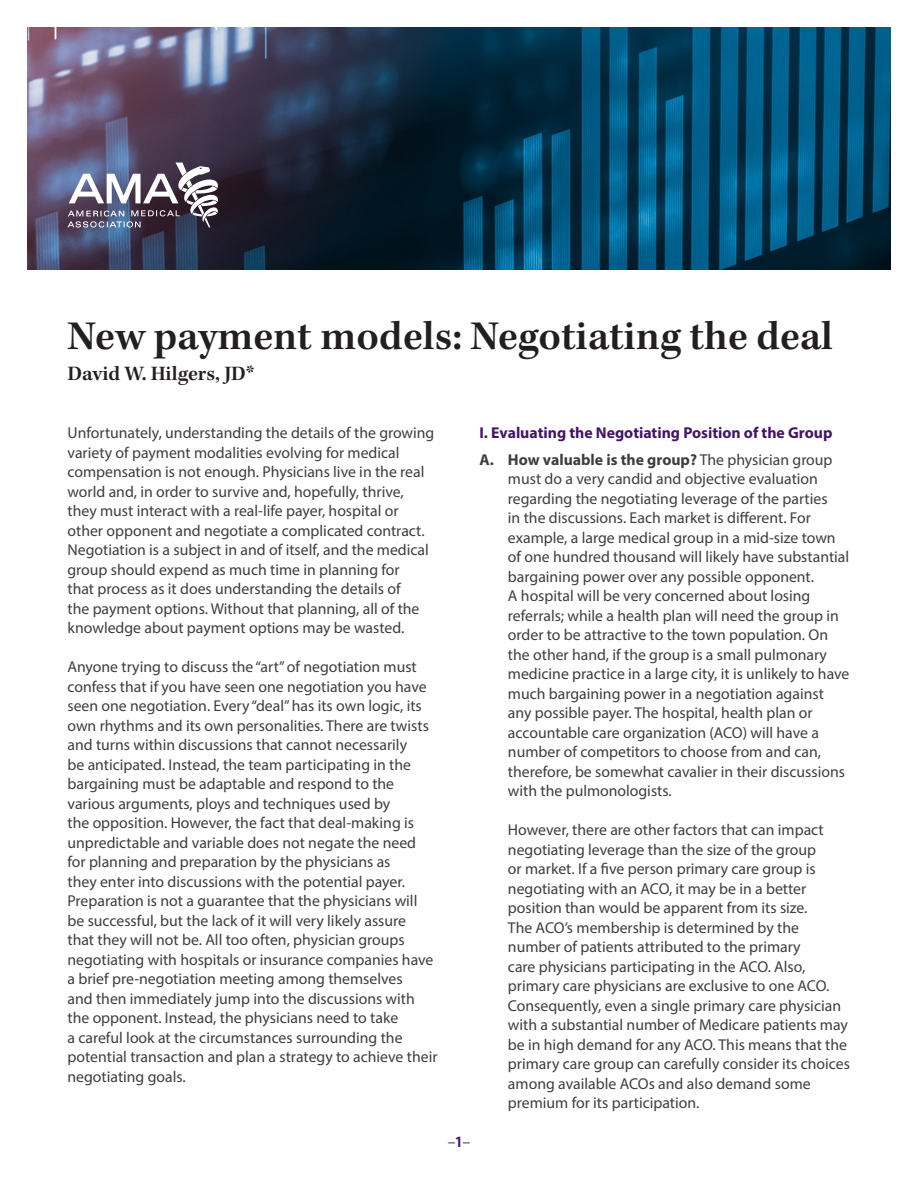
<style>
.page{position:relative;width:918px;height:1188px;background:#fff}
.page>*{position:absolute;margin:0;border:0;box-sizing:border-box;transform-origin:0 0}
.Headline-db{font:600 42px "Kepler Std";color:#231f20}
.Headline-db-2{font:600 21px "Kepler Std";color:#231f20}
.Body{font:15.75px/19.5px "Myriad Pro";color:#3e3e3f}
.Subhead-db{font:700 15.75px "Myriad Pro";color:#44146b}
.t1{font:condensed 15.75px "Myriad Pro";color:#44146b}
.s1{font-weight:700}
</style>
<div class="page">
<img style="left:27px;top:27px;width:864px;height:243px">
<svg style="left:68px;top:163px;width:150px;height:65px"></svg>
<p class="Headline-db" style="left:68px;top:312px;width:767px">New payment models: Negotiating the deal</p>
<p class="Headline-db-2" style="left:68px;top:362px;width:189px">David W. Hilgers, JD*</p>
<p class="Body" style="left:68px;top:423px;width:368px">Unfortunately, understanding the details of the growing variety of payment modalities evolving for medical compensation is not enough. Physicians live in the real world and, in order to survive and, hopefully, thrive, they must interact with a real-life payer, hospital or other opponent and negotiate a complicated contract.<br>Negotiation is a subject in and of itself, and the medical group should expend as much time in planning for<br>that process as it does understanding the details of<br>the payment options. Without that planning, all of the knowledge about payment options may be wasted.</p>
<p class="Body" style="left:68px;top:657px;width:372px">Anyone trying to discuss the “art” of negotiation must confess that if you have seen one negotiation you have seen one negotiation. Every “deal” has its own logic, its own rhythms and its own personalities. There are twists and turns within discussions that cannot necessarily<br>be anticipated. Instead, the team participating in the bargaining must be adaptable and respond to the various arguments, ploys and techniques used by<br>the opposition. However, the fact that deal-making is unpredictable and variable does not negate the need for planning and preparation by the physicians as<br>they enter into discussions with the potential payer.<br>Preparation is not a guarantee that the physicians will be successful, but the lack of it will very likely assure<br>that they will not be. All too often, physician groups negotiating with hospitals or insurance companies have a brief pre-negotiation meeting among themselves<br>and then immediately jump into the discussions with the opponent. Instead, the physicians need to take<br>a careful look at the circumstances surrounding the potential transaction and plan a strategy to achieve their negotiating goals.</p>
<p class="Subhead-db" style="left:479px;top:423px;width:355px">I. Evaluating the Negotiating Position of the Group</p>
<p class="Body" style="left:508px;top:449px;width:343px;text-indent:-28px"><span class="s1">A. How valuable is the group?</span> The physician group must do a very candid and objective evaluation regarding the negotiating leverage of the parties<br>in the discussions. Each market is different. For example, a large medical group in a mid-size town of one hundred thousand will likely have substantial bargaining power over any possible opponent.<br>A hospital will be very concerned about losing referrals; while a health plan will need the group in order to be attractive to the town population. On the other hand, if the group is a small pulmonary medicine practice in a large city, it is unlikely to have much bargaining power in a negotiation against any possible payer. The hospital, health plan or accountable care organization (ACO) will have a number of competitors to choose from and can, therefore, be somewhat cavalier in their discussions with the pulmonologists.</p>
<p class="Body" style="left:508px;top:820px;width:344px">However, there are other factors that can impact negotiating leverage than the size of the group<br>or market. If a five person primary care group is negotiating with an ACO, it may be in a better position than would be apparent from its size.<br>The ACO’s membership is determined by the number of patients attributed to the primary<br>care physicians participating in the ACO. Also, primary care physicians are exclusive to one ACO.<br>Consequently, even a single primary care physician with a substantial number of Medicare patients may be in high demand for any ACO. This means that the primary care group can carefully consider its choices among available ACOs and also demand some premium for its participation.</p>
<p class="t1" style="left:448px;top:1133px;width:24px">–<span class="s1">1</span>–</p>
</div>
